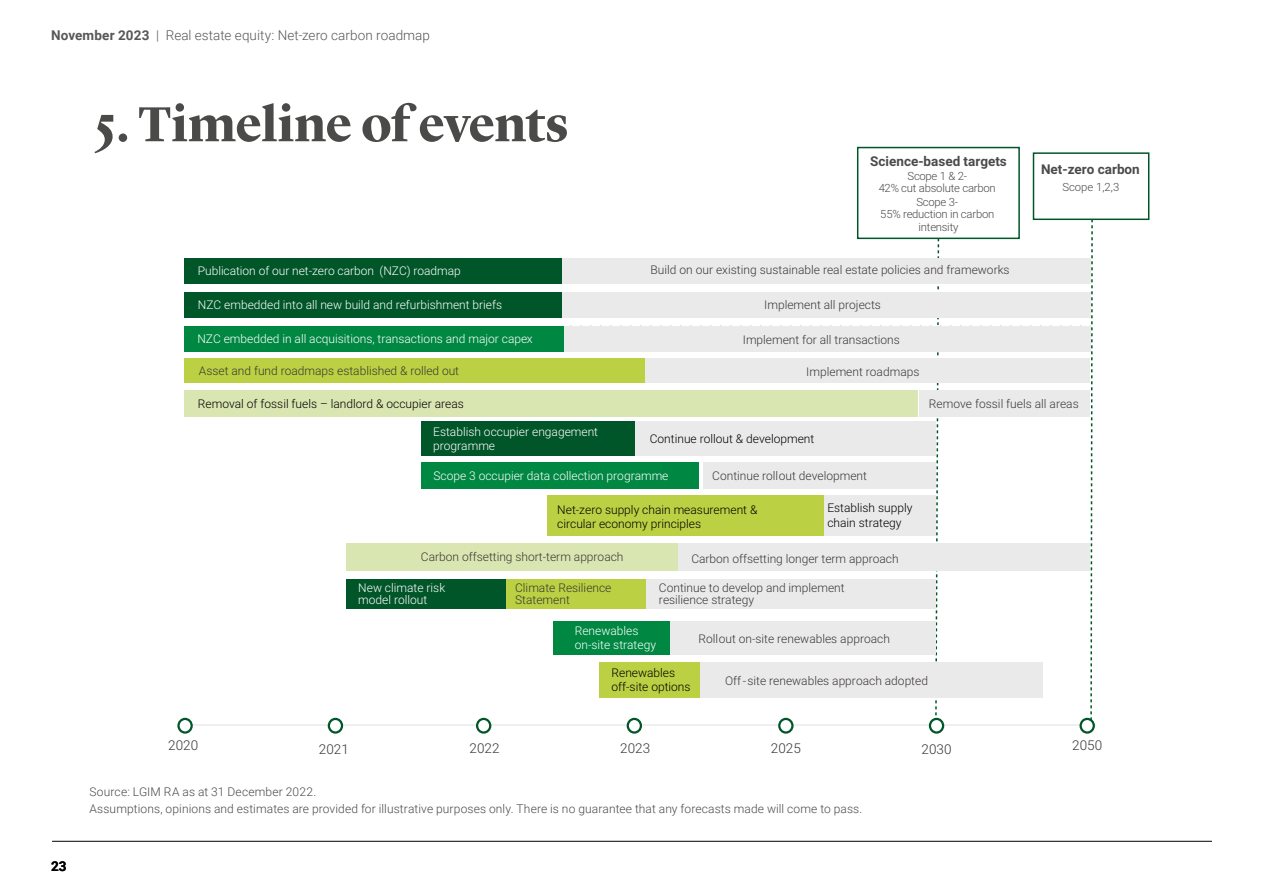
<style>
.page{position:relative;width:1263px;height:893px;background:#fff}
.page>*{position:absolute;margin:0;border:0;box-sizing:border-box;transform-origin:0 0}
.Inside_page_header{font:700 51px "Lyon Display";letter-spacing:-.01em;color:#4a4a49}
.t1{font:300 13.5px "Roboto";letter-spacing:.005em;color:#575756}
.t2{font:700 13.5px "Roboto";color:#4a4a49}
.t3{font:300 13.5px "Roboto";color:#3b3735}
.t4{font:700 13.5px "Roboto";color:#000}
.t5{font:300 12px/12px "Roboto";color:#3b3735}
.t6{font:300 12px/14.4px "Roboto";color:#fff}
.t7{font:300 12px/14.4px "Roboto";color:#000}
.body_copy_bullet_point_9_5pt{font:300 12px/16.5px "Roboto";letter-spacing:.01em;color:#4a4a49}
.t8{font:300 11.25px/12.5px "Roboto";letter-spacing:-.02em;color:#4a4a49;text-align:center}
.s1{font-weight:700}
</style>
<div class="page">
<hr style="left:52px;top:841px;width:1160px;height:1px;background:#000">
<svg style="left:934px;top:239px;width:6px;height:480px"></svg>
<hr style="left:181px;top:724px;width:915px;height:2px;background:#ebeaeb">
<div style="left:184px;top:292px;width:379px;height:25px;background:#005629"></div>
<div style="left:184px;top:326px;width:380px;height:25px;background:#008843"></div>
<div style="left:184px;top:359px;width:461px;height:24px;background:#bbd143"></div>
<div style="left:184px;top:390px;width:734px;height:26px;background:#d9e6b1"></div>
<div style="left:421px;top:421px;width:215px;height:35px;background:#005629"></div>
<div style="left:421px;top:462px;width:277px;height:26px;background:#008843"></div>
<div style="left:547px;top:495px;width:277px;height:41px;background:#bbd143"></div>
<div style="left:346px;top:543px;width:332px;height:27px;background:#d9e6b1"></div>
<div style="left:346px;top:579px;width:161px;height:30px;background:#005629"></div>
<div style="left:599px;top:662px;width:102px;height:36px;background:#bbd143"></div>
<div style="left:553px;top:621px;width:117px;height:34px;background:#008843"></div>
<div style="left:563px;top:292px;width:528px;height:25px;background:#ebeaeb"></div>
<div style="left:184px;top:258px;width:379px;height:26px;background:#005629"></div>
<div style="left:563px;top:258px;width:528px;height:26px;background:#ebeaeb"></div>
<div style="left:564px;top:326px;width:527px;height:25px;background:#ebeaeb"></div>
<div style="left:678px;top:543px;width:412px;height:27px;background:#ebeaeb"></div>
<div style="left:919px;top:390px;width:171px;height:26px;background:#ebeaeb"></div>
<div style="left:636px;top:421px;width:300px;height:35px;background:#ebeaeb"></div>
<div style="left:703px;top:462px;width:233px;height:26px;background:#ebeaeb"></div>
<div style="left:824px;top:495px;width:112px;height:41px;background:#ebeaeb"></div>
<div style="left:645px;top:359px;width:445px;height:24px;background:#ebeaeb"></div>
<div style="left:508px;top:579px;width:428px;height:30px;background:#ebeaeb"></div>
<div style="left:670px;top:621px;width:266px;height:34px;background:#ebeaeb"></div>
<div style="left:701px;top:662px;width:342px;height:36px;background:#ebeaeb"></div>
<svg style="left:1089px;top:220px;width:4px;height:500px"></svg>
<div style="left:857px;top:147px;width:163px;height:92px;border:2px solid #005629"></div>
<div style="left:1033px;top:152px;width:116px;height:68px;border:2px solid #005629"></div>
<svg style="left:179px;top:719px;width:13px;height:13px"></svg>
<div style="left:177px;top:718px;width:16px;height:16px;border:2px solid #005629;border-radius:50%"></div>
<svg style="left:329px;top:719px;width:13px;height:13px"></svg>
<div style="left:328px;top:718px;width:15px;height:16px;border:2px solid #005629;border-radius:50%"></div>
<svg style="left:477px;top:719px;width:13px;height:13px"></svg>
<div style="left:476px;top:718px;width:15px;height:16px;border:2px solid #005629;border-radius:50%"></div>
<div style="left:628px;top:719px;width:13px;height:13px;background:#fff;border-radius:50%"></div>
<div style="left:627px;top:718px;width:15px;height:16px;border:2px solid #005629;border-radius:50%"></div>
<div style="left:779px;top:719px;width:13px;height:13px;background:#fff;border-radius:50%"></div>
<div style="left:778px;top:718px;width:15px;height:16px;border:2px solid #005629;border-radius:50%"></div>
<svg style="left:930px;top:719px;width:13px;height:13px"></svg>
<div style="left:929px;top:718px;width:15px;height:16px;border:2px solid #005629;border-radius:50%"></div>
<svg style="left:1081px;top:719px;width:13px;height:13px"></svg>
<div style="left:1079px;top:718px;width:16px;height:16px;border:2px solid #005629;border-radius:50%"></div>
<div style="left:507px;top:579px;width:139px;height:30px;background:#bbd143"></div>
<p class="t1" style="left:51px;top:26px;width:380px"><span class="s1">November 2023</span> | Real estate equity: Net-zero carbon roadmap</p>
<p class="Inside_page_header" style="left:94px;top:86px;width:476px">5. Timeline of events</p>
<p class="t2" style="left:870px;top:152px;width:138px">Science-based targets</p>
<p class="t2" style="left:1041px;top:160px;width:100px">Net-zero carbon</p>
<p class="t8" style="left:879px;top:169px;width:119px">Scope 1 &amp; 2-<br>42% cut absolute carbon</p>
<p class="t8" style="left:880px;top:195px;width:116px">Scope 3-<br>55% reduction in carbon intensity</p>
<p class="t8" style="left:1062px;top:180px;width:59px">Scope 1,2,3</p>
<p class="t6" style="left:198px;top:263px;width:264px">Publication of our net-zero carbon (NZC) roadmap</p>
<p class="t5" style="left:650px;top:264px;width:361px">Build on our existing sustainable real estate policies and frameworks</p>
<p class="t6" style="left:198px;top:297px;width:306px">NZC embedded into all new build and refurbishment briefs</p>
<p class="t6" style="left:197px;top:331px;width:337px">NZC embedded in all acquisitions, transactions and major capex</p>
<p class="t5" style="left:199px;top:364px;width:261px">Asset and fund roadmaps established &amp; rolled out</p>
<p class="t7" style="left:198px;top:396px;width:267px">Removal of fossil fuels – landlord &amp; occupier areas</p>
<p class="t5" style="left:764px;top:298px;width:118px">Implement all projects</p>
<p class="t5" style="left:743px;top:333px;width:159px">Implement for all transactions</p>
<p class="t5" style="left:806px;top:365px;width:115px">Implement roadmaps</p>
<p class="t6" style="left:433px;top:424px;width:166px">Establish occupier engagement programme</p>
<p class="t7" style="left:650px;top:431px;width:166px">Continue rollout &amp; development</p>
<p class="t6" style="left:433px;top:468px;width:236px">Scope 3 occupier data collection programme</p>
<p class="t5" style="left:712px;top:469px;width:156px">Continue rollout development</p>
<p class="t7" style="left:557px;top:502px;width:202px">Net-zero supply chain measurement &amp; circular economy principles</p>
<p class="t7" style="left:827px;top:501px;width:87px">Establish supply chain strategy</p>
<p class="t5" style="left:421px;top:550px;width:204px">Carbon offsetting short-term approach</p>
<p class="t5" style="left:691px;top:552px;width:209px">Carbon offsetting longer term approach</p>
<p class="t5" style="left:929px;top:397px;width:151px">Remove fossil fuels all areas</p>
<p class="t6" style="left:358px;top:581px;width:88px;line-height:12px">New climate risk model rollout</p>
<p class="t5" style="left:515px;top:581px;width:98px">Climate Resilience<br>Statement</p>
<p class="t5" style="left:659px;top:581px;width:187px">Continue to develop and implement resilience strategy</p>
<p class="t5" style="left:698px;top:632px;width:193px">Rollout on-site renewables approach</p>
<p class="t5" style="left:725px;top:674px;width:204px">Off-site renewables approach adopted</p>
<p class="t6" style="left:575px;top:623px;width:83px">Renewables on-site strategy</p>
<p class="t7" style="left:611px;top:665px;width:81px">Renewables off-site options</p>
<p class="t3" style="left:168px;top:736px;width:31px">2020</p>
<p class="t3" style="left:319px;top:740px;width:31px">2021</p>
<p class="t3" style="left:470px;top:738px;width:31px">2022</p>
<p class="t3" style="left:620px;top:738px;width:31px">2023</p>
<p class="t3" style="left:771px;top:738px;width:31px">2025</p>
<p class="t3" style="left:921px;top:740px;width:31px">2030</p>
<p class="t3" style="left:1072px;top:736px;width:31px">2050</p>
<p class="t4" style="left:51px;top:856px;width:17px">23</p>
<p class="body_copy_bullet_point_9_5pt" style="left:90px;top:783px;width:774px">Source: LGIM RA as at 31 December 2022.<br>Assumptions, opinions and estimates are provided for illustrative purposes only. There is no guarantee that any forecasts made will come to pass.</p>
</div>
